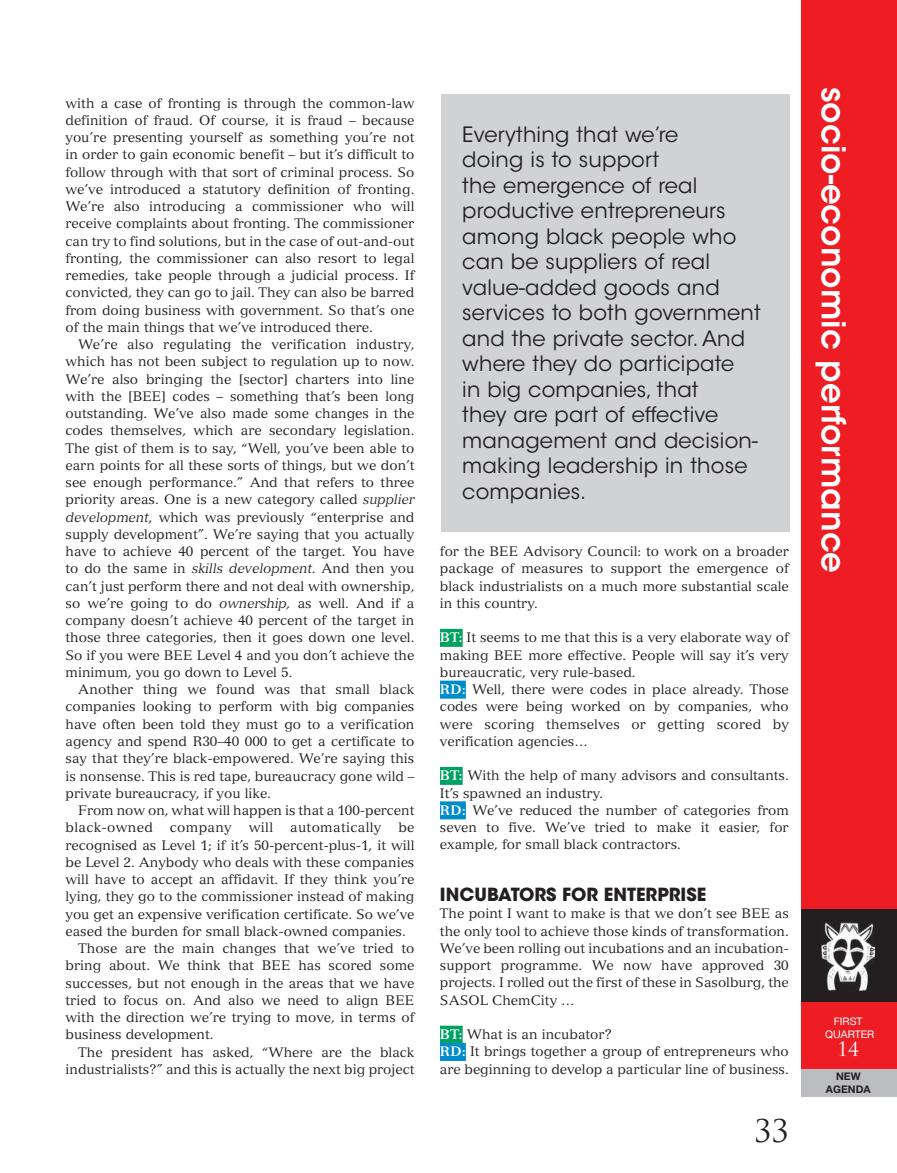
<style>
.page{position:relative;width:897px;height:1173px;background:#fff}
.page>*{position:absolute;margin:0;border:0;box-sizing:border-box;transform-origin:0 0}
.t1{font:600 32.55px "ITC Avant Garde Std";color:#fff}
.t2{font:30.45px "Trajan Pro";color:#231f20}
.t3{font:21px/25.5px "ITC Avant Garde Std";letter-spacing:.01em;color:#231f20}
.t4{font:19.35px "Trajan Pro";color:#fff}
.t5{font:700 18px "ITC Avant Garde Std";color:#231f20}
.t6{font:13.5px/17.2px "Versailles LT Std";color:#231f20;text-align:justify}
.t7{font:13.5px "Versailles LT Std";letter-spacing:.025em;color:#231f20}
.t8{font:10.5px/12.6px "Helvetica Neue LT Std";color:#fff;text-align:center}
.t9{font:700 10.5px/12.6px "Helvetica Neue LT Std";color:#231f20;text-align:center}
.s1{font-style:italic}
.s2{font-weight:700;color:#fff}
</style>
<div class="page">
<div style="left:801px;top:0;width:95px;height:1090px;background:#ee1d23"></div>
<div style="left:801px;top:1069px;width:95px;height:28px;background:#bcbdc0"></div>
<div style="left:801px;top:909px;width:95px;height:92px;background:#231f20"></div>
<img style="left:821px;top:922px;width:53px;height:68px">
<div style="left:440px;top:629px;width:22px;height:18px;background:#00a262"></div>
<div style="left:440px;top:680px;width:26px;height:18px;background:#008cca"></div>
<div style="left:440px;top:767px;width:22px;height:18px;background:#00a262"></div>
<div style="left:440px;top:801px;width:26px;height:18px;background:#008cca"></div>
<div style="left:440px;top:1025px;width:22px;height:18px;background:#00a262"></div>
<div style="left:440px;top:1043px;width:26px;height:18px;background:#008cca"></div>
<div style="left:441px;top:94px;width:348px;height:437px;background:#d1d2d4"></div>
<p class="t6" style="left:66px;top:94px;width:350px">with a case of fronting is through the common-law definition of fraud. Of course, it is fraud – because you’re presenting yourself as something you’re not in order to gain economic benefit – but it’s difficult to follow through with that sort of criminal process. So we’ve introduced a statutory definition of fronting.<br>We’re also introducing a commissioner who will receive complaints about fronting. The commissioner can try to find solutions, but in the case of out-and-out fronting, the commissioner can also resort to legal remedies, take people through a judicial process. If convicted, they can go to jail. They can also be barred from doing business with government. So that’s one of the main things that we’ve introduced there.</p>
<p class="t6" style="left:66px;top:336px;width:350px;text-indent:13px">We’re also regulating the verification industry, which has not been subject to regulation up to now.<br>We’re also bringing the [sector] charters into line with the [BEE] codes – something that’s been long outstanding. We’ve also made some changes in the codes themselves, which are secondary legislation.<br>The gist of them is to say, “Well, you’ve been able to earn points for all these sorts of things, but we don’t see enough performance.” And that refers to three priority areas. One is a new category called <span class="s1">supplier development</span>, which was previously “enterprise and supply development”. We’re saying that you actually have to achieve 40 percent of the target. You have to do the same in <span class="s1">skills development</span>. And then you can’t just perform there and not deal with ownership, so we’re going to do <span class="s1">ownership,</span> as well. And if a company doesn’t achieve 40 percent of the target in those three categories, then it goes down one level.<br>So if you were BEE Level 4 and you don’t achieve the minimum, you go down to Level 5.</p>
<p class="t6" style="left:66px;top:681px;width:350px;text-indent:13px">Another thing we found was that small black companies looking to perform with big companies have often been told they must go to a verification agency and spend R30–40 000 to get a certificate to say that they’re black-empowered. We’re saying this is nonsense. This is red tape, bureaucracy gone wild – private bureaucracy, if you like.</p>
<p class="t6" style="left:66px;top:802px;width:350px;text-indent:13px">From now on, what will happen is that a 100-percent black-owned</p>
<p class="t7" style="left:170px;top:819px;width:63px">company</p>
<p class="t6" style="left:249px;top:819px;width:26px">will</p>
<p class="t7" style="left:290px;top:819px;width:93px">automatically</p>
<p class="t6" style="left:398px;top:819px;width:18px">be</p>
<p class="t6" style="left:66px;top:836px;width:350px">recognised as Level 1; if it’s 50-percent-plus-1, it will</p>
<p class="t6" style="left:66px;top:853px;width:350px">be Level 2. Anybody who deals with these companies</p>
<p class="t6" style="left:66px;top:871px;width:350px">will have to accept an affidavit. If they think you’re</p>
<p class="t6" style="left:66px;top:888px;width:350px">lying, they go to the commissioner instead of making</p>
<p class="t6" style="left:66px;top:905px;width:350px">you get an expensive verification certificate. So we’ve</p>
<p class="t6" style="left:66px;top:922px;width:342px">eased the burden for small black-owned companies.</p>
<p class="t6" style="left:78px;top:940px;width:337px">Those are the main changes that we’ve tried to</p>
<p class="t6" style="left:66px;top:957px;width:350px">bring about. We think that BEE has scored some</p>
<p class="t6" style="left:66px;top:974px;width:350px">successes, but not enough in the areas that we have</p>
<p class="t6" style="left:66px;top:991px;width:350px">tried to focus on. And also we need to align BEE</p>
<p class="t6" style="left:66px;top:1009px;width:350px">with the direction we’re trying to move, in terms of</p>
<p class="t6" style="left:66px;top:1026px;width:149px">business development.</p>
<p class="t6" style="left:78px;top:1043px;width:337px">The president has asked, “Where are the black</p>
<p class="t6" style="left:66px;top:1060px;width:350px">industrialists?” and this is actually the next big project</p>
<p class="t3" style="left:462px;top:122px;width:300px">Everything that we’re<br>doing is to support<br>the emergence of real productive entrepreneurs among black people who can be suppliers of real value-added goods and services to both government and the private sector. And where they do participate<br>in big companies, that<br>they are part of effective management and decision&shy;making leadership in those companies.</p>
<p class="t6" style="left:440px;top:543px;width:350px">for the BEE Advisory Council: to work on a broader package of measures to support the emergence of black industrialists on a much more substantial scale in this country.</p>
<p class="t6" style="left:440px;top:629px;width:350px;text-align:left"><span class="s2">BT:</span> It seems to me that this is a very elaborate way of making BEE more effective. People will say it’s very bureaucratic, very rule-based.<br><span class="s2">RD:</span> Well, there were codes in place already. Those codes were being worked on by companies, who were scoring themselves or getting scored by verification agencies…</p>
<p class="t6" style="left:440px;top:767px;width:350px;text-align:left"><span class="s2">BT:</span> With the help of many advisors and consultants.<br>It’s spawned an industry.<br><span class="s2">RD:</span> We’ve reduced the number of categories from seven to five. We’ve tried to make it easier, for example, for small black contractors.</p>
<h3 class="t5" style="left:440px;top:883px;width:268px">INCUBATORS FOR ENTERPRISE</h3>
<p class="t6" style="left:440px;top:905px;width:350px">The point I want to make is that we don’t see BEE as the only tool to achieve those kinds of transformation.<br>We’ve been rolling out incubations and an incubation&shy;support programme. We now have approved 30 projects. I rolled out the first of these in Sasolburg, the SASOL ChemCity …</p>
<p class="t6" style="left:440px;top:1026px;width:350px;text-align:left"><span class="s2">BT:</span> What is an incubator?<br><span class="s2">RD:</span> It brings together a group of entrepreneurs who are beginning to develop a particular line of business.</p>
<h2 class="t2" style="left:754px;top:1112px;width:36px">33</h2>
<h1 class="t1" style="left:854px;top:87px;width:488px;rotate:90deg">socio-economic performance</h1>
<p class="t8" style="left:825px;top:1015px;width:51px">FIRST<br>QUARTER</p>
<h3 class="t4" style="left:837px;top:1036px;width:24px">14</h3>
<p class="t9" style="left:825px;top:1070px;width:46px">NEW<br>AGENDA</p>
</div>
